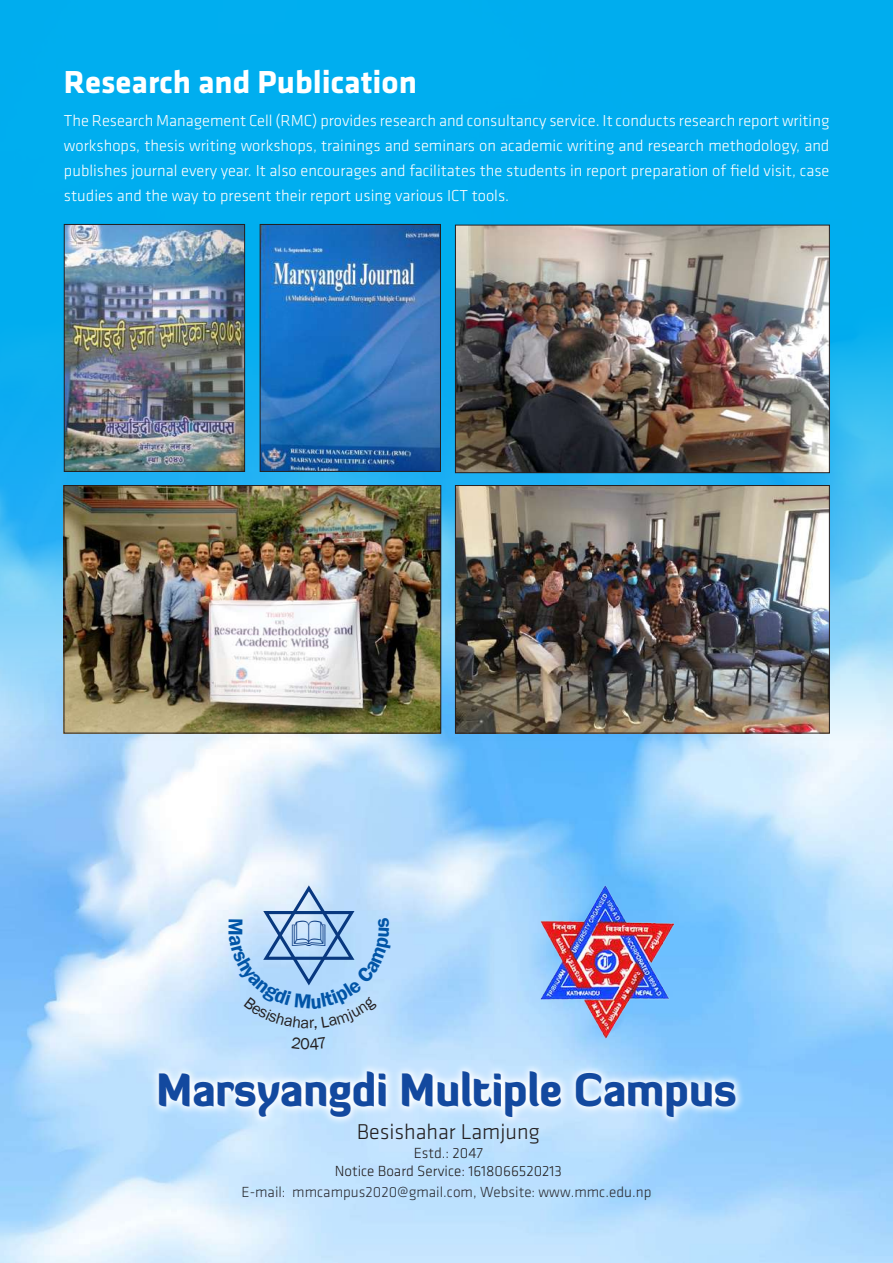
<style>
.page{position:relative;width:893px;height:1263px;background:#fff}
.page>*{position:absolute;margin:0;border:0;box-sizing:border-box;transform-origin:0 0}
.t1{font:900 44.7px "Diavlo";color:#13499f;scale:.93 1}
.t2{font:700 33px "Klavika";color:#fff}
.t3{font:300 22.2px "Klavika";color:#231f20}
.t4{font:300 16.5px/24.8px "Klavika";color:#fff;text-align:justify}
.t5{font:300 15.15px "Klavika";color:#2c2e35}
.t6{font:300 15.15px/18.3px "Klavika";color:#231f20;text-align:center}
</style>
<div class="page">
<img style="left:0;top:0;width:893px;height:1263px">
<svg style="left:150px;top:1062px;width:595px;height:65px"></svg>
<img style="left:541px;top:885px;width:133px;height:153px">
<img style="left:66px;top:226px;width:177px;height:244px">
<div style="left:64px;top:224px;width:181px;height:248px;border:1px solid #231f20"></div>
<img style="left:262px;top:226px;width:177px;height:244px">
<div style="left:260px;top:224px;width:181px;height:248px;border:1px solid #231f20"></div>
<img style="left:457px;top:227px;width:371px;height:244px">
<div style="left:455px;top:225px;width:375px;height:248px;border:1px solid #231f20"></div>
<img style="left:66px;top:487px;width:373px;height:244px">
<div style="left:64px;top:485px;width:377px;height:248px;border:1px solid #231f20"></div>
<img style="left:457px;top:487px;width:371px;height:244px">
<div style="left:455px;top:485px;width:375px;height:248px;border:1px solid #231f20"></div>
<svg style="left:229px;top:884px;width:163px;height:146px;background:#b3d4f4"></svg>
<svg style="left:291px;top:1037px;width:36px;height:13px"></svg>
<h2 class="t2" style="left:64px;top:64px;width:355px">Research and Publication</h2>
<p class="t4" style="left:64px;top:109px;width:767px">The Research Management Cell (RMC) provides research and consultancy service. It conducts research report writing workshops, thesis writing workshops, trainings and seminars on academic writing and research methodology, and publishes journal every year. It also encourages and facilitates the students in report preparation of field visit, case studies and the way to present their report using various ICT tools.</p>
<h1 class="t1" style="left:156px;top:1061px;width:625px">Marsyangdi Multiple Campus</h1>
<h3 class="t3" style="left:357px;top:1120px;width:185px">Besishahar Lamjung</h3>
<p class="t6" style="left:335px;top:1144px;width:229px">Estd.: 2047<br>Notice Board Service: 1618066520213</p>
<p class="t5" style="left:242px;top:1184px;width:411px">E-mail: mmcampus2020@gmail.com, Website: www.mmc.edu.np</p>
</div>
